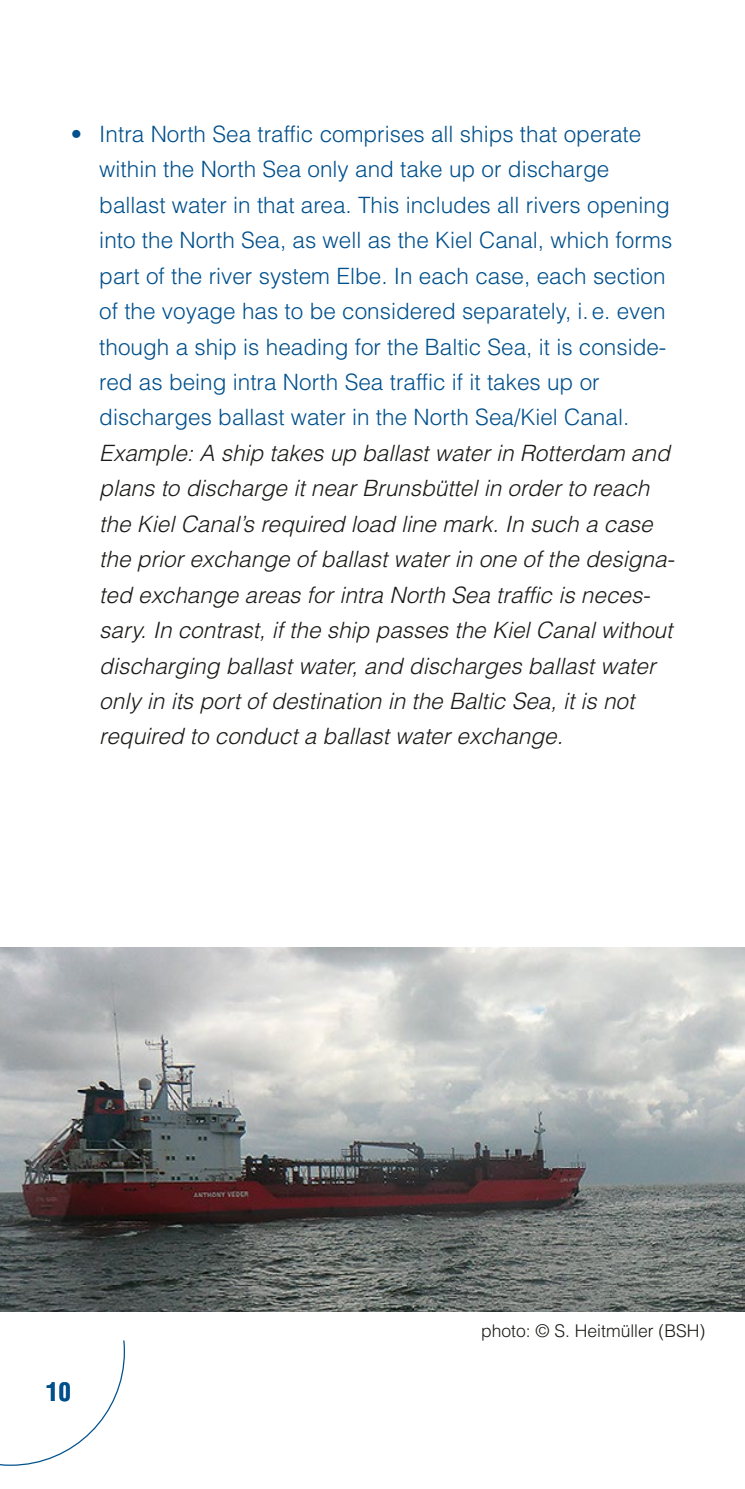
<style>
.page{position:relative;width:745px;height:1489px;background:#fff}
.page>*{position:absolute;margin:0;border:0;box-sizing:border-box;transform-origin:0 0}
.t1{font:700 condensed 25px "Helvetica LT Std";color:#00508c}
.t2{font:italic 300 22.5px/35.5px "Helvetica LT Std";color:#1a1a18}
.t3{font:300 17.5px "Helvetica LT Std";color:#1a1a18}
.s1{font-style:normal;color:#00508c}
</style>
<div class="page">
<svg style="left:0;top:1340px;width:125px;height:126px"></svg>
<img style="left:0;top:947px;width:744px;height:363px">
<p class="t2" style="left:99px;top:116px;width:576px;text-indent:-28px"><span class="s1">• Intra North Sea traffic comprises all ships that operate within the North Sea only and take up or discharge ballast water in that area. This includes all rivers opening into the North Sea, as well as the Kiel Canal, which forms part of the river system Elbe. In each case, each section of the voyage has to be considered separately, i.e. even though a ship is heading for the Baltic Sea, it is conside&shy;red as being intra North Sea traffic if it takes up or discharges ballast water in the North Sea/Kiel Canal.<br></span>Example: A ship takes up ballast water in Rotterdam and plans to discharge it near Brunsbüttel in order to reach the Kiel Canal’s required load line mark. In such a case the prior exchange of ballast water in one of the designa&shy;ted exchange areas for intra North Sea traffic is neces&shy;sary. In contrast, if the ship passes the Kiel Canal without discharging ballast water, and discharges ballast water only in its port of destination in the Baltic Sea, it is not required to conduct a ballast water exchange.</p>
<p class="t1" style="left:46px;top:1375px;width:26px">10</p>
<p class="t3" style="left:480px;top:1319px;width:226px">photo: © S. Heitmüller (BSH)</p>
</div>
